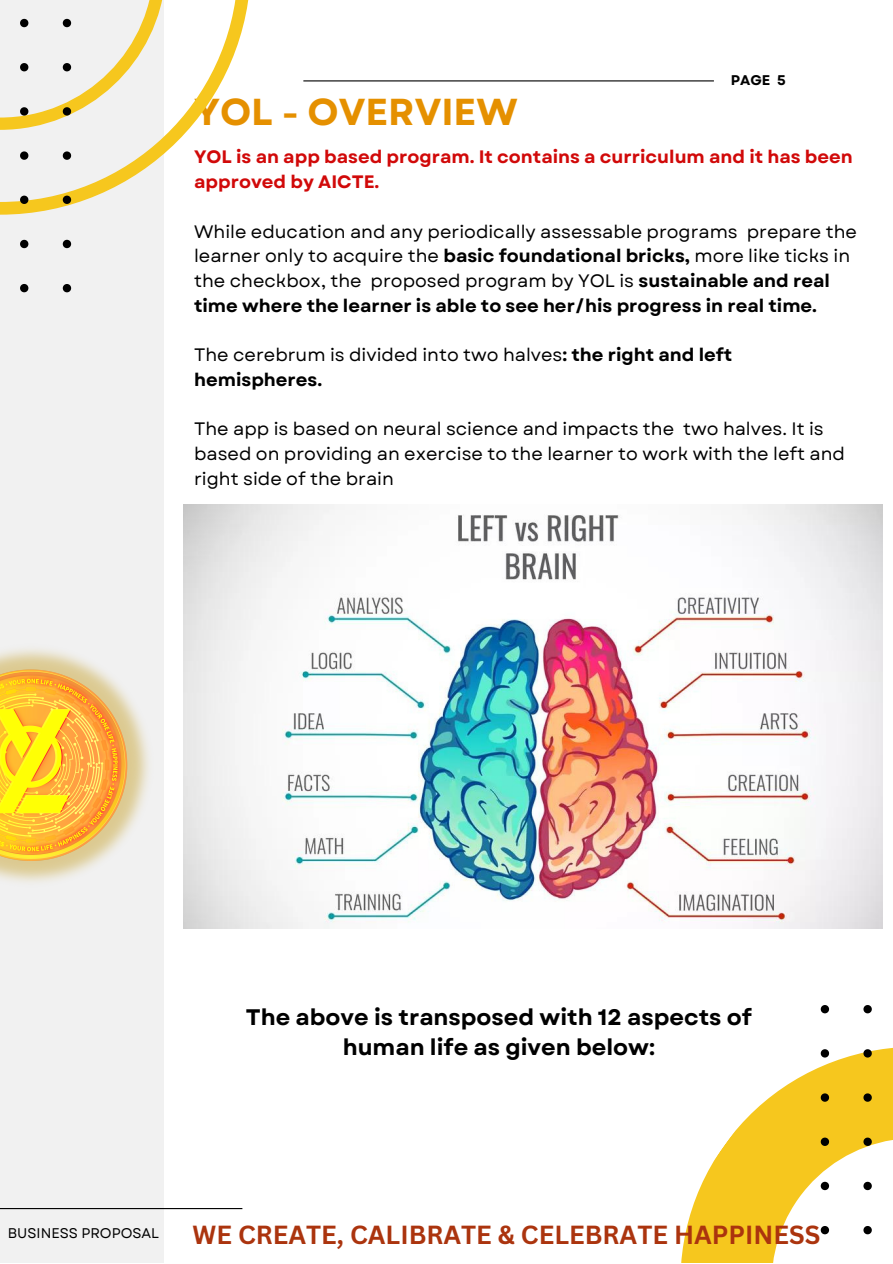
<style>
.page{position:relative;width:893px;height:1264px;background:#fff}
.page>*{position:absolute;margin:0;border:0;box-sizing:border-box;transform-origin:0 0}
.t1{font:700 37.5px "Garet";color:#e59000}
.t2{font:700 25.5px "Canva Sans";color:#ab340e}
.t3{font:700 22.5px/30.3px "Garet";color:#000;text-align:center}
.t4{font:18px/24.8px "Garet";color:#000}
.t5{font:700 18px/24.8px "Garet";color:#d10909}
.t6{font:13.95px "Garet";color:#000}
.t7{font:700 13.95px "Garet";color:#000}
.s1{font-weight:700}
</style>
<div class="page">
<div style="left:0;top:0;width:164px;height:1262px;background:#f1f1f1"></div>
<svg style="left:71px;top:0;width:178px;height:205px"></svg>
<svg style="left:0;top:18px;width:71px;height:274px"></svg>
<hr style="left:303px;top:80px;width:410px;height:1px;background:#000">
<svg style="left:681px;top:1067px;width:139px;height:195px;fill:#f6c71e"></svg>
<svg style="left:820px;top:1005px;width:72px;height:230px"></svg>
<hr style="left:0;top:1207px;width:242px;height:2px;background:#000">
<img style="left:0;top:649px;width:149px;height:233px">
<img style="left:183px;top:504px;width:699px;height:424px">
<p class="t1" style="left:194px;top:85px;width:325px">YOL - OVERVIEW</p>
<p class="t7" style="left:731px;top:70px;width:56px">PAGE 5</p>
<p class="t5" style="left:194px;top:145px;width:660px">YOL is an app based program. It contains a curriculum and it has been approved by AICTE.</p>
<p class="t4" style="left:194px;top:219px;width:664px">While education and any periodically assessable programs prepare the learner only to acquire the <span class="s1">basic foundational bricks,</span> more like ticks in the checkbox, the proposed program by YOL is <span class="s1">sustainable and real time where the learner is able to see her/his progress in real time.</span></p>
<p class="t4" style="left:194px;top:342px;width:539px">The cerebrum is divided into two halves<span class="s1">: the right and left hemispheres.</span></p>
<p class="t4" style="left:194px;top:417px;width:652px">The app is based on neural science and impacts the two halves. It is based on providing an exercise to the learner to work with the left and right side of the brain</p>
<p class="t3" style="left:246px;top:1001px;width:507px">The above is transposed with 12 aspects of human life as given below:</p>
<p class="t6" style="left:8px;top:1223px;width:153px">BUSINESS PROPOSAL</p>
<p class="t2" style="left:192px;top:1216px;width:629px">WE CREATE, CALIBRATE &amp; CELEBRATE HAPPINESS</p>
</div>
